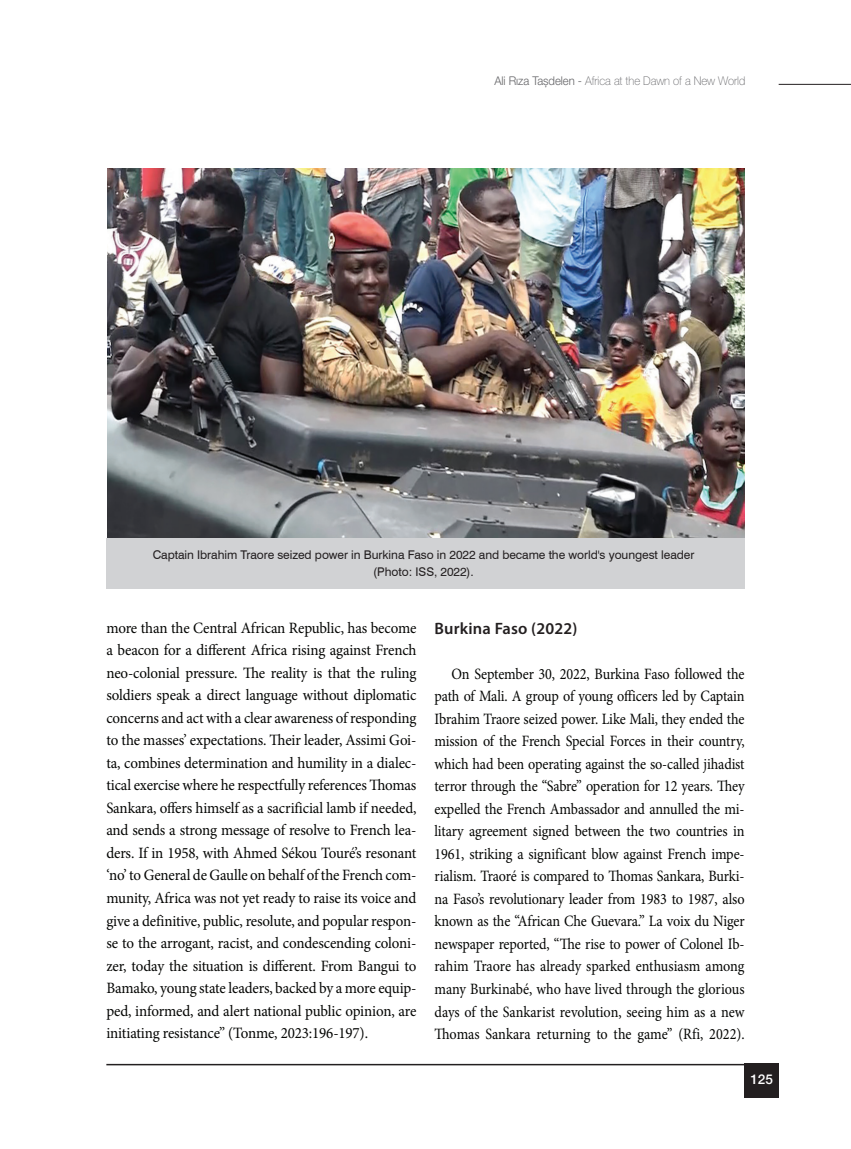
<style>
.page{position:relative;width:851px;height:1149px;background:#fff}
.page>*{position:absolute;margin:0;border:0;box-sizing:border-box;transform-origin:0 0}
.t1{font:600 16.5px "Myriad Pro";letter-spacing:.01em;color:#231f20}
.t2{font:15.75px/22.5px "Minion Pro";letter-spacing:-.01em;color:#040503;text-align:justify;scale:.95 1}
.t3{font:15.75px/22.5px "Minion Pro";letter-spacing:-.01em;color:#040503;text-align:justify;scale:.9 1}
.t4{font:500 13.5px "Helvetica Neue LT Pro";color:#fff}
.t5{font:12px/16.5px "Swiss 721 BT";letter-spacing:-.005em;color:#231f20;text-align:center}
.t6{font:100 12px "Helvetica Neue LT Pro";letter-spacing:-.005em;color:#636366;scale:.94 1}
.s1{font-weight:300}
</style>
<div class="page">
<hr style="left:106px;top:1063px;width:672px;height:1px;background:#231f20">
<div style="left:744px;top:1063px;width:34px;height:34px;background:#231f20"></div>
<hr style="left:778px;top:84px;width:72px;height:1px;background:#231f20">
<img style="left:107px;top:168px;width:637px;height:370px">
<div style="left:106px;top:538px;width:638px;height:50px;background:#d1d2d4"></div>
<p class="t6" style="left:494px;top:74px;width:268px"><span class="s1">Ali Rıza Taşdelen -</span> Africa at the Dawn of a New World</p>
<p class="t5" style="left:153px;top:546px;width:543px">Captain Ibrahim Traore seized power in Burkina Faso in 2022 and became the world's youngest leader (Photo: ISS, 2022).</p>
<p class="t2" style="left:106px;top:616px;width:328px">more than the Central African Republic, has become a beacon for a different Africa rising against French neo-colonial pressure. The reality is that the ruling soldiers speak a direct language without diplomatic concerns and act with a clear awareness of responding to the masses’ expectations. Their leader, Assimi Goi&shy;ta, combines determination and humility in a dialec&shy;tical exercise where he respectfully references Thomas Sankara, offers himself as a sacrificial lamb if needed, and sends a strong message of resolve to French lea&shy;ders. If in 1958, with Ahmed Sékou Touré’s resonant ‘no’ to General de Gaulle on behalf of the French com&shy;munity, Africa was not yet ready to raise its voice and give a definitive, public, resolute, and popular respon&shy;se to the arrogant, racist, and condescending coloni&shy;zer, today the situation is different. From Bangui to Bamako, young state leaders, backed by a more equip&shy;ped, informed, and alert national public opinion, are initiating resistance” (Tonme, 2023:196-197).</p>
<p class="t1" style="left:434px;top:617px;width:144px">Burkina Faso (2022)</p>
<p class="t3" style="left:434px;top:662px;width:346px;text-indent:17px">On September 30, 2022, Burkina Faso followed the path of Mali. A group of young officers led by Captain Ibrahim Traore seized power. Like Mali, they ended the mission of the French Special Forces in their country, which had been operating against the so-called jihadist terror through the “Sabre” operation for 12 years. They expelled the French Ambassador and annulled the mi&shy;litary agreement signed between the two countries in 1961, striking a significant blow against French impe&shy;rialism. Traoré is compared to Thomas Sankara, Burki&shy;na Faso’s revolutionary leader from 1983 to 1987, also known as the “African Che Guevara.” La voix du Niger newspaper reported, “The rise to power of Colonel Ib&shy;rahim Traore has already sparked enthusiasm among many Burkinabé, who have lived through the glorious days of the Sankarist revolution, seeing him as a new Thomas Sankara returning to the game” (Rfi, 2022).</p>
<p class="t4" style="left:750px;top:1070px;width:24px">125</p>
</div>
